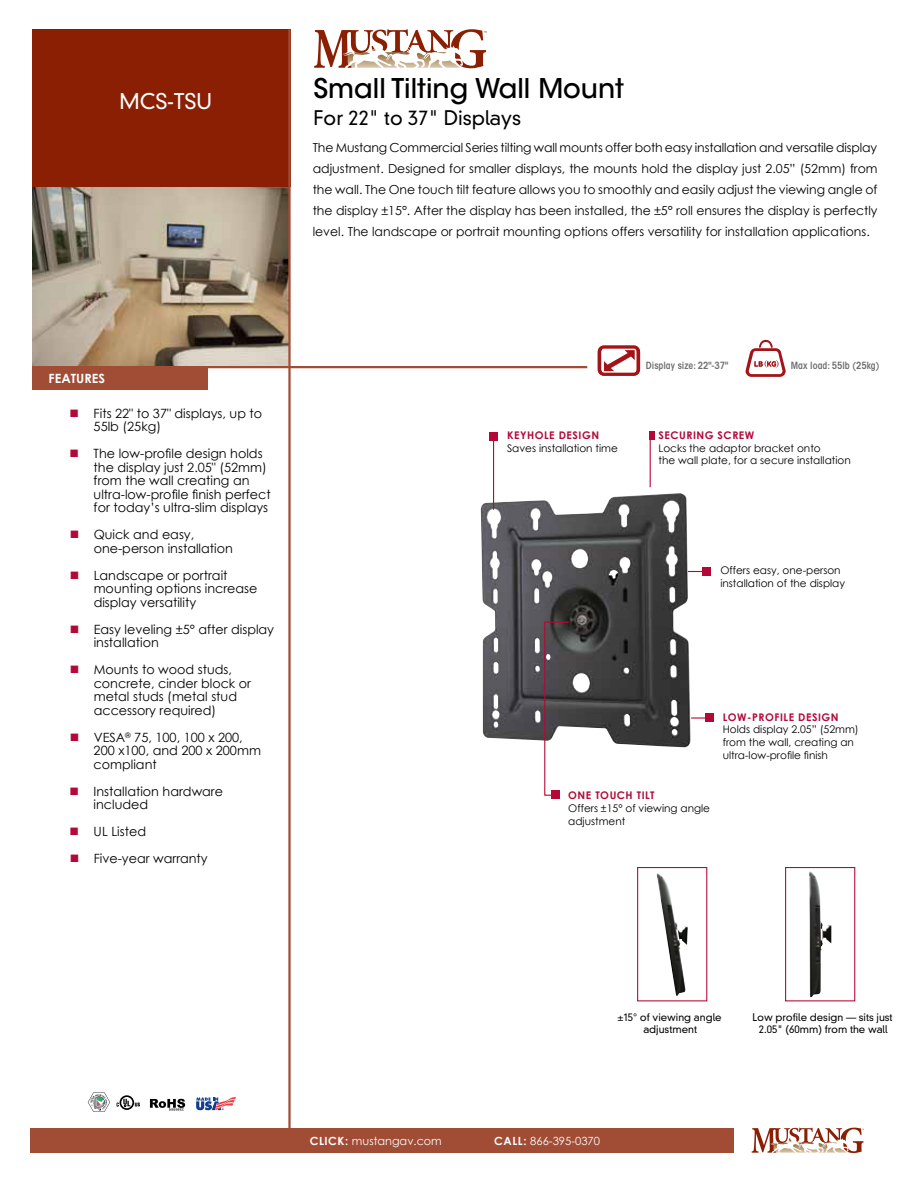
<style>
.page{position:relative;width:918px;height:1188px;background:#fff}
.page>*{position:absolute;margin:0;border:0;box-sizing:border-box;transform-origin:0 0}
.t1{font:500 27px "ITC Avant Garde Std";color:#000}
.t2{font:300 21px "DIN Neuzeit Grotesk Std";color:#fff}
.t3{font:300 19.5px "DIN Neuzeit Grotesk Std";color:#000}
.t4{font:12.75px/13.5px "Century Gothic";color:#000}
.t5{font:700 12.75px "Century Gothic";color:#fff}
.t6{font:12.45px/21px "Century Gothic";color:#000;text-align:justify}
.t7{font:11.25px "Century Gothic";color:#fff}
.t8{font:10.5px/12.8px "Century Gothic";color:#000}
.t9{font:700 10.5px "Century Gothic";letter-spacing:.05em;color:#b30838}
.t10{font:300 10.2px/11.6px "DIN Neuzeit Grotesk Std";color:#000;text-align:center}
.t11{font:600 condensed 9.9px "ITC Avant Garde Std";color:#6d6e71}
.s1{color:#b30838}
.s2{font-weight:700}
</style>
<div class="page">
<img style="left:32px;top:187px;width:256px;height:179px">
<img style="left:480px;top:493px;width:211px;height:254px">
<hr style="left:32px;top:366px;width:555px;height:2px;background:#a14c35">
<div style="left:32px;top:29px;width:258px;height:158px;background:#8a1f03"></div>
<div style="left:32px;top:366px;width:176px;height:24px;background:#a14c35"></div>
<hr style="left:288px;top:29px;width:3px;height:1101px;background:#a14c35">
<svg style="left:196px;top:1097px;width:40px;height:13px"></svg>
<svg style="left:150px;top:1099px;width:35px;height:12px"></svg>
<div style="left:120px;top:1095px;width:14px;height:15px;border:2px solid #000;border-radius:50%"></div>
<svg style="left:117px;top:1099px;width:23px;height:8px"></svg>
<svg style="left:88px;top:1092px;width:22px;height:20px"></svg>
<div style="left:552px;top:790px;width:8px;height:9px;background:#b30838"></div>
<div style="left:649px;top:431px;width:6px;height:9px;background:#b30838"></div>
<div style="left:489px;top:432px;width:9px;height:9px;background:#b30838"></div>
<div style="left:705px;top:714px;width:9px;height:8px;background:#b30838"></div>
<div style="left:703px;top:567px;width:8px;height:9px;background:#b30838"></div>
<svg style="left:691px;top:717px;width:14px;height:2px"></svg>
<svg style="left:688px;top:571px;width:15px;height:1px"></svg>
<svg style="left:544px;top:621px;width:26px;height:175px"></svg>
<hr style="left:493px;top:439px;width:1px;height:71px;background:#b30838">
<hr style="left:650px;top:439px;width:1px;height:48px;background:#b30838">
<div style="left:637px;top:867px;width:70px;height:134px;border:1px solid #b30838"></div>
<img style="left:657px;top:873px;width:31px;height:123px">
<img style="left:809px;top:871px;width:22px;height:126px">
<div style="left:785px;top:867px;width:70px;height:134px;border:1px solid #b30838"></div>
<svg style="left:598px;top:345px;width:42px;height:31px"></svg>
<div style="left:31px;top:1129px;width:703px;height:24px;background:#a14c35"></div>
<svg style="left:746px;top:340px;width:40px;height:37px"></svg>
<svg style="left:314px;top:29px;width:173px;height:40px"></svg>
<svg style="left:752px;top:1128px;width:112px;height:25px"></svg>
<h2 class="t2" style="left:120px;top:88px;width:94px">MCS-TSU</h2>
<h1 class="t1" style="left:314px;top:71px;width:312px">Small Tilting Wall Mount</h1>
<h3 class="t3" style="left:314px;top:106px;width:209px">For 22" to 37" Displays</h3>
<p class="t6" style="left:313px;top:137px;width:566px">The Mustang Commercial Series tilting wall mounts offer both easy installation and versatile display adjustment. Designed for smaller displays, the mounts hold the display just 2.05” (52mm) from the wall. The One touch tilt feature allows you to smoothly and easily adjust the viewing angle of the display ±15°. After the display has been installed, the ±5° roll ensures the display is perfectly level. The landscape or portrait mounting options offers versatility for installation applications.</p>
<p class="t5" style="left:49px;top:369px;width:58px">FEATURES</p>
<p class="t4" style="left:94px;top:406px;width:170px;text-indent:-24px"><span class="s1">■</span> Fits 22" to 37" displays, up to<br>55lb (25kg)</p>
<p class="t4" style="left:94px;top:447px;width:179px;text-indent:-24px"><span class="s1">■</span> The low-profile design holds the display just 2.05" (52mm) from the wall creating an ultra-low-profile finish perfect for today’s ultra-slim displays</p>
<p class="t4" style="left:94px;top:528px;width:141px;text-indent:-24px"><span class="s1">■</span> Quick and easy, one-person installation</p>
<p class="t4" style="left:94px;top:568px;width:165px;text-indent:-24px"><span class="s1">■</span> Landscape or portrait mounting options increase display versatility</p>
<p class="t4" style="left:94px;top:622px;width:182px;text-indent:-24px"><span class="s1">■</span> Easy leveling ±5° after display installation</p>
<p class="t4" style="left:94px;top:663px;width:159px;text-indent:-24px"><span class="s1">■</span> Mounts to wood studs, concrete, cinder block or metal studs (metal stud accessory required)</p>
<p class="t4" style="left:94px;top:730px;width:169px;text-indent:-24px"><span class="s1">■</span> VESA<sup>®</sup> 75, 100, 100 x 200,<br>200 x100, and 200 x 200mm compliant</p>
<p class="t4" style="left:94px;top:784px;width:131px;text-indent:-24px"><span class="s1">■</span> Installation hardware included</p>
<p class="t4" style="left:70px;top:825px;width:78px"><span class="s1">■</span> UL Listed</p>
<p class="t4" style="left:70px;top:852px;width:140px"><span class="s1">■</span> Five-year warranty</p>
<p class="t9" style="left:507px;top:427px;width:28px">KEYHOL</p>
<p class="t9" style="left:549px;top:427px;width:50px">E DESIGN</p>
<p class="t8" style="left:507px;top:441px;width:112px">Saves installation time</p>
<p class="t11" style="left:646px;top:359px;width:84px">Display size: 22"-37"</p>
<p class="t11" style="left:791px;top:359px;width:90px">Max load: 55lb (25kg)</p>
<p class="t9" style="left:659px;top:427px;width:97px">SECURING SCREW</p>
<p class="t8" style="left:659px;top:441px;width:194px">Locks the adaptor bracket onto<br>the wall plate, for a secure installation</p>
<p class="t8" style="left:720px;top:563px;width:126px">Offers easy, one-person installation of the display</p>
<p class="t9" style="left:723px;top:709px;width:49px">LOW-PROFIL</p>
<p class="t9" style="left:789px;top:709px;width:50px">E DESIGN</p>
<p class="t8" style="left:723px;top:723px;width:138px">Holds display 2.05” (52mm) from the wall, creating an ultra-low-profile finish</p>
<p class="t9" style="left:568px;top:788px;width:88px">ONE TOUCH TILT</p>
<p class="t8" style="left:568px;top:802px;width:143px">Offers ±15° of viewing angle adjustment</p>
<p class="t10" style="left:618px;top:1012px;width:106px">±15° of viewing angle adjustment</p>
<p class="t10" style="left:753px;top:1012px;width:142px">Low profile design — sits just<br>2.05" (60mm) from the wall</p>
<p class="t7" style="left:310px;top:1133px;width:134px"><span class="s2">CLICK:</span> mustangav.com</p>
<p class="t7" style="left:494px;top:1133px;width:107px"><span class="s2">CALL:</span> 866-395-0370</p>
</div>
